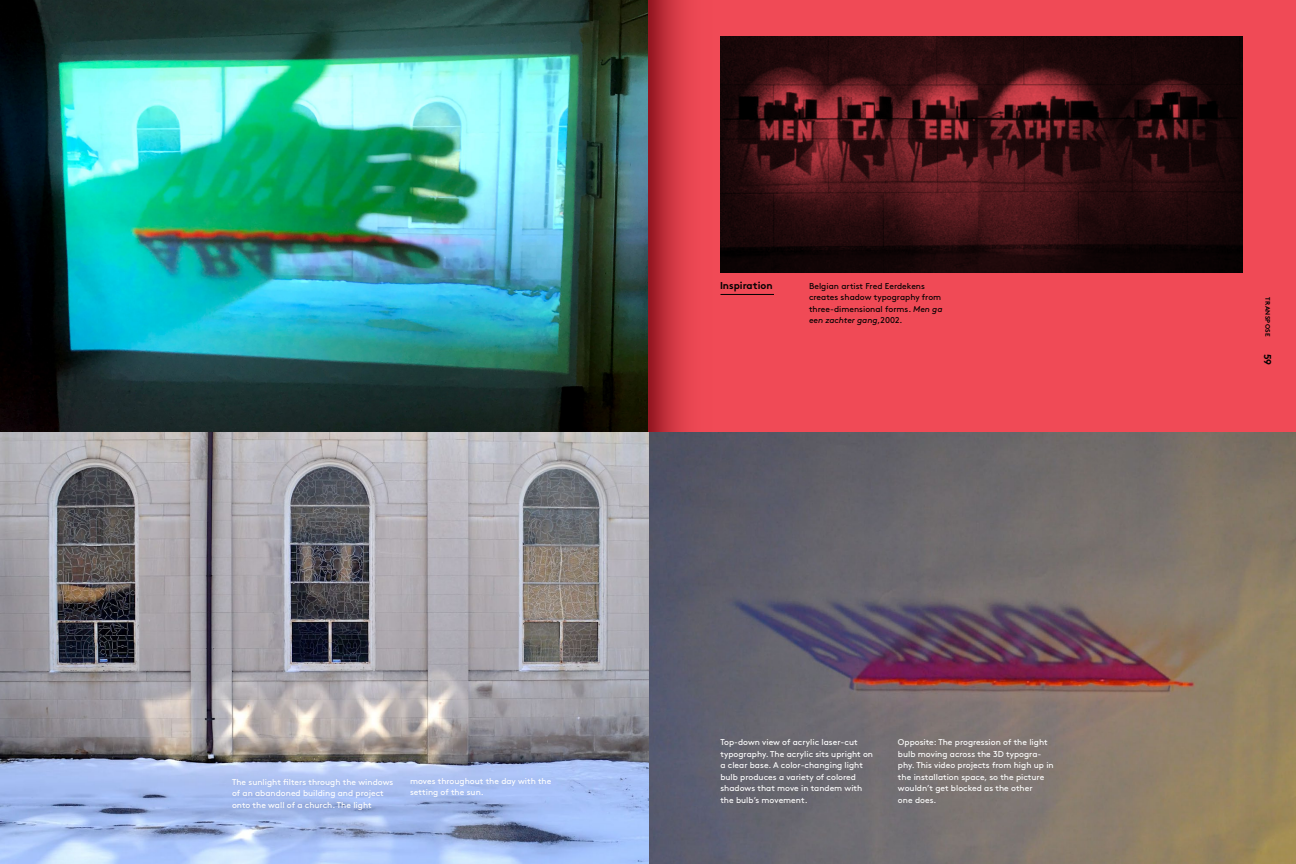
<style>
.page{position:relative;width:1296px;height:864px;background:#fff}
.page>*{position:absolute;margin:0;border:0;box-sizing:border-box;transform-origin:0 0}
.t1{font:700 10px "Brown";color:#000}
.t2{font:8.5px/11.5px "Brown";color:#fff}
.t3{font:8.5px/11.5px "Brown";color:#000}
.t4{font:700 6.5px "Brown";letter-spacing:.035em;color:#000}
.s1{font-style:italic}
</style>
<div class="page">
<div style="left:648px;top:0;width:648px;height:432px;background:#f04a56"></div>
<svg style="left:648px;top:0;width:40px;height:432px;background:#be2d39"></svg>
<img style="left:0;top:432px;width:1296px;height:432px">
<img style="left:0;top:0;width:648px;height:432px">
<img style="left:720px;top:36px;width:522px;height:236px">
<hr style="left:720px;top:294px;width:54px;height:1px;background:#000">
<p class="t2" style="left:232px;top:776px;width:163px">The sunlight filters through the windows of an abandoned building and project onto the wall of a church. The light</p>
<p class="t2" style="left:410px;top:774px;width:143px">moves throughout the day with the setting of the sun.</p>
<p class="t1" style="left:720px;top:277px;width:54px">Inspiration</p>
<p class="t3" style="left:809px;top:279px;width:135px">Belgian artist Fred Eerdekens creates shadow typography from three-dimensional forms. <span class="s1">Men ga een zachter gang</span>,2002.</p>
<p class="t2" style="left:720px;top:736px;width:154px">Top-down view of acrylic laser-cut typography. The acrylic sits upright on a clear base. A color-changing light bulb produces a variety of colored shadows that move in tandem with the bulb’s movement.</p>
<p class="t2" style="left:898px;top:736px;width:157px">Opposite: The progression of the light bulb moving across the 3D typogra&shy;phy. This video projects from high up in the installation space, so the picture wouldn’t get blocked as the other<br>one does.</p>
<p class="t4" style="left:1273px;top:297px;width:41px;rotate:90deg">TRANSPOSE</p>
<p class="t1" style="left:1276px;top:354px;width:13px;rotate:90deg">59</p>
</div>
